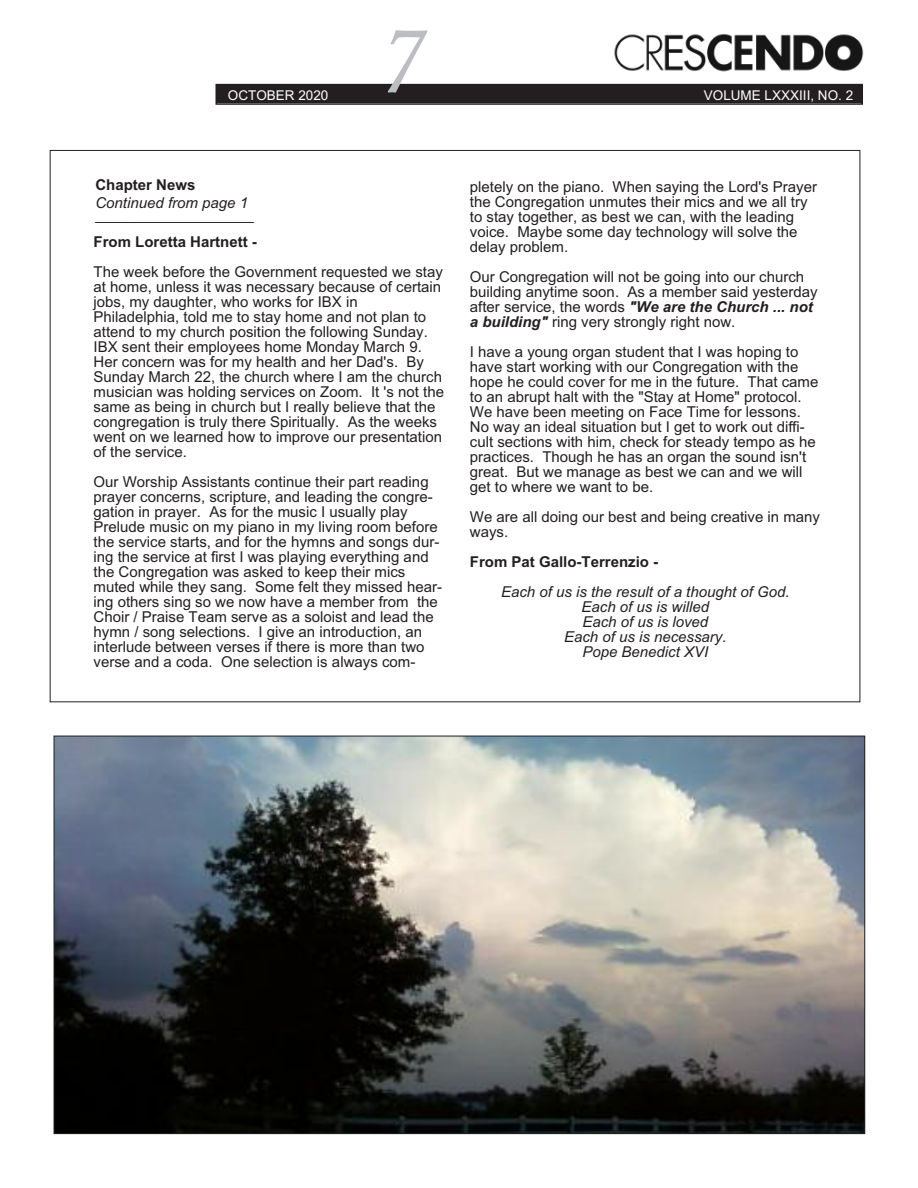
<style>
.page{position:relative;width:918px;height:1188px;background:#fff}
.page>*{position:absolute;margin:0;border:0;box-sizing:border-box;transform-origin:0 0}
.t1{font:italic 90px "Calisto";color:#bcbdc0}
.t2{font:15px/15px "Arial";color:#231f20}
.t3{font:italic 15px/15px "Arial";color:#231f20;text-align:center}
.t4{font:700 15px "Arial";color:#231f20}
.t5{font:13.5px "Arial";color:#fff}
.s1{font-weight:700;font-style:italic}
</style>
<div class="page">
<div style="left:217px;top:85px;width:645px;height:18px;background:#231f20"></div>
<div style="left:216px;top:84px;width:647px;height:21px;border:2px solid #231f20"></div>
<img style="left:614px;top:34px;width:250px;height:38px">
<img style="left:56px;top:738px;width:807px;height:394px">
<p class="t5" style="left:228px;top:87px;width:102px">OCTOBER 2020</p>
<h1 class="t1" style="left:377px;top:7px;width:44px">7</h1>
<p class="t5" style="left:704px;top:87px;width:151px">VOLUME LXXXIII, NO. 2</p>
<p class="t4" style="left:95px;top:176px;width:102px">Chapter News</p>
<p class="t3" style="left:95px;top:195px;width:154px">Continued from page 1</p>
<p class="t2" style="left:95px;top:207px;width:160px">___________________</p>
<p class="t4" style="left:94px;top:233px;width:165px">From Loretta Hartnett -</p>
<p class="t2" style="left:94px;top:264px;width:352px">The week before the Government requested we stay at home, unless it was necessary because of certain jobs, my daughter, who works for IBX in Philadelphia, told me to stay home and not plan to attend to my church position the following Sunday.<br>IBX sent their employees home Monday March 9.<br>Her concern was for my health and her Dad's. By Sunday March 22, the church where I am the church musician was holding services on Zoom. It 's not the same as being in church but I really believe that the congregation is truly there Spiritually. As the weeks went on we learned how to improve our presentation of the service.</p>
<p class="t2" style="left:94px;top:474px;width:350px">Our Worship Assistants continue their part reading prayer concerns, scripture, and leading the congre&shy;gation in prayer. As for the music I usually play Prelude music on my piano in my living room before the service starts, and for the hymns and songs dur&shy;ing the service at first I was playing everything and the Congregation was asked to keep their mics muted while they sang. Some felt they missed hear&shy;ing others sing so we now have a member from the Choir / Praise Team serve as a soloist and lead the hymn / song selections. I give an introduction, an interlude between verses if there is more than two verse and a coda. One selection is always com-</p>
<p class="t2" style="left:470px;top:179px;width:349px">pletely on the piano. When saying the Lord's Prayer the Congregation unmutes their mics and we all try to stay together, as best we can, with the leading voice. Maybe some day technology will solve the delay problem.</p>
<p class="t2" style="left:470px;top:269px;width:349px">Our Congregation will not be going into our church building anytime soon. As a member said yesterday after service, the words <span class="s1">"We are the Church ... not a building"</span> ring very strongly right now.</p>
<p class="t2" style="left:470px;top:344px;width:350px">I have a young organ student that I was hoping to have start working with our Congregation with the hope he could cover for me in the future. That came to an abrupt halt with the "Stay at Home" protocol.<br>We have been meeting on Face Time for lessons.<br>No way an ideal situation but I get to work out diffi&shy;cult sections with him, check for steady tempo as he practices. Though he has an organ the sound isn't great. But we manage as best we can and we will get to where we want to be.</p>
<p class="t2" style="left:470px;top:509px;width:352px">We are all doing our best and being creative in many ways.</p>
<p class="t4" style="left:470px;top:553px;width:190px">From Pat Gallo-Terrenzio -</p>
<p class="t3" style="left:501px;top:584px;width:290px">Each of us is the result of a thought of God.<br>Each of us is willed<br>Each of us is loved<br>Each of us is necessary.<br>Pope Benedict XVI</p>
</div>
